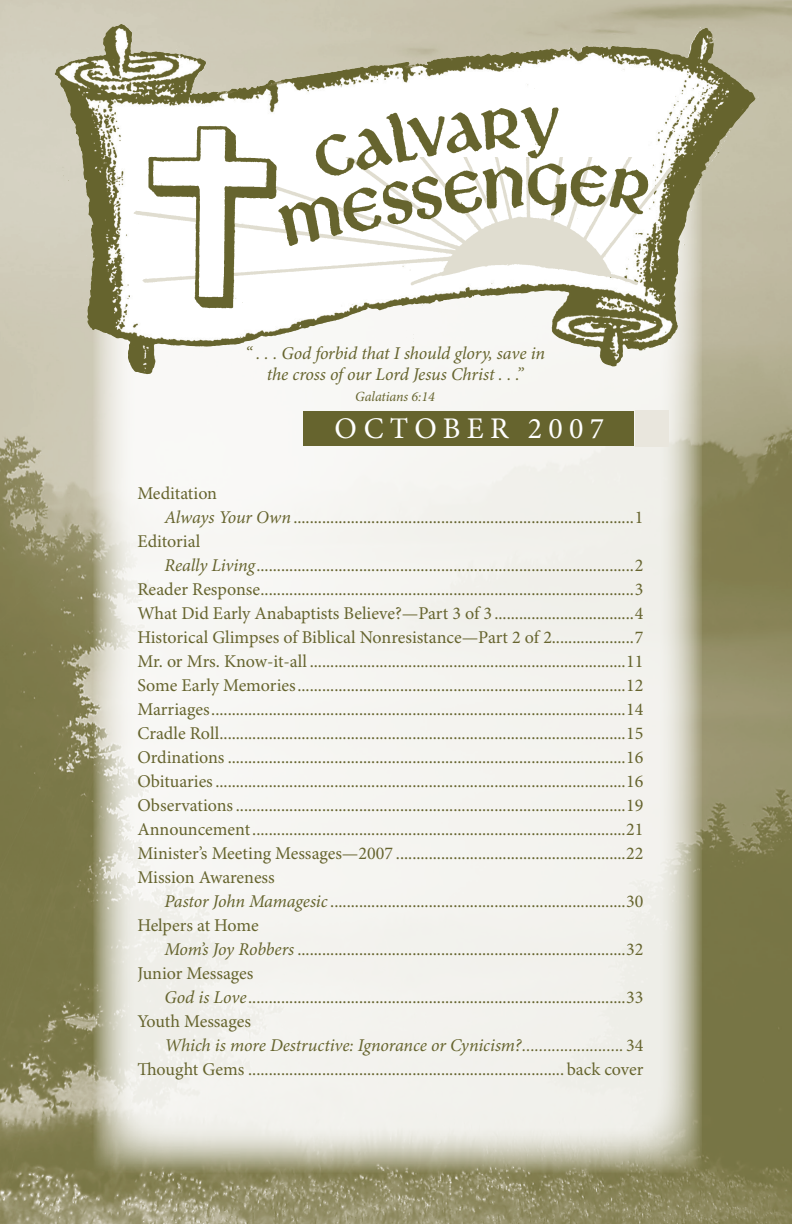
<style>
.page{position:relative;width:792px;height:1224px;background:#fff}
.page>*{position:absolute;margin:0;border:0;box-sizing:border-box;transform-origin:0 0}
.t1{font:30px "Minion Pro";letter-spacing:.21em;color:#fff}
.t2{font:18px "Minion Pro";letter-spacing:-.005em;color:#66642e}
.t3{font:italic 18px/21.6px "Minion Pro";letter-spacing:-.01em;color:#66642e;text-align:center}
.t4{font:italic 14px "Minion Pro";letter-spacing:-.005em;color:#66642e}
.s1{font-style:italic}
.s2{font-style:normal}
</style>
<div class="page">
<img style="left:0;top:0;width:792px;height:1224px">
<svg style="left:93px;top:399px;width:609px;height:774px;fill:#f3f2ee"></svg>
<div style="left:54px;top:17px;width:333px;height:35px;background:#cfcab8"></div>
<img style="left:45px;top:158px;width:711px;height:241px">
<div style="left:303px;top:411px;width:331px;height:35px;background:#66642e"></div>
<div style="left:635px;top:411px;width:34px;height:36px;background:#e9e6dd"></div>
<img style="left:48px;top:52px;width:703px;height:326px">
<p class="t3" style="left:245px;top:343px;width:301px">“ . . . God forbid that I should glory, save in the cross of our Lord Jesus Christ . . .”</p>
<p class="t4" style="left:355px;top:388px;width:81px">Galatians 6:14</p>
<h1 class="t1" style="left:334px;top:411px;width:271px">Octo ber 2007</h1>
<p class="t2" style="left:137px;top:482px;width:81px">Meditation</p>
<p class="t2" style="left:164px;top:506px;width:480px"><span class="s1">Always Your Own</span> ...................................................................................1</p>
<p class="t2" style="left:137px;top:530px;width:64px">Editorial</p>
<p class="t2" style="left:164px;top:554px;width:480px"><span class="s1">Really Living</span>............................................................................................2</p>
<p class="t2" style="left:137px;top:578px;width:507px">Reader Response...........................................................................................3</p>
<p class="t2" style="left:137px;top:602px;width:507px">What Did Early Anabaptists Believe?—Part 3 of 3 ..................................4</p>
<p class="t2" style="left:137px;top:626px;width:507px">Historical Glimpses of Biblical Nonresistance—Part 2 of 2....................7</p>
<p class="t2" style="left:137px;top:650px;width:507px">Mr. or Mrs. Know-it-all .............................................................................11</p>
<p class="t2" style="left:137px;top:674px;width:507px">Some Early Memories................................................................................12</p>
<p class="t2" style="left:137px;top:698px;width:507px">Marriages.....................................................................................................14</p>
<p class="t2" style="left:137px;top:722px;width:507px">Cradle Roll...................................................................................................15</p>
<p class="t2" style="left:137px;top:746px;width:507px">Ordinations .................................................................................................16</p>
<p class="t2" style="left:137px;top:770px;width:507px">Obituaries....................................................................................................16</p>
<p class="t2" style="left:137px;top:794px;width:507px">Observations...............................................................................................19</p>
<p class="t2" style="left:137px;top:818px;width:507px">Announcement...........................................................................................21</p>
<p class="t2" style="left:137px;top:842px;width:507px">Minister’s Meeting Messages—2007 ........................................................22</p>
<p class="t2" style="left:137px;top:866px;width:139px">Mission Awareness</p>
<p class="t2" style="left:164px;top:890px;width:480px"><span class="s1">Pastor John Mamagesic</span>........................................................................30</p>
<p class="t2" style="left:137px;top:914px;width:123px">Helpers at Home</p>
<p class="t2" style="left:164px;top:938px;width:480px"><span class="s1">Mom’s Joy Robbers</span> ................................................................................32</p>
<p class="t2" style="left:137px;top:962px;width:117px">Junior Messages</p>
<p class="t2" style="left:164px;top:986px;width:480px"><span class="s1">God is Love</span>............................................................................................33</p>
<p class="t2" style="left:137px;top:1010px;width:115px">Youth Messages</p>
<p class="t3" style="left:164px;top:1035px;width:480px">Which is more Destructive: Ignorance or Cynicism?........................ <span class="s2">34</span></p>
<p class="t2" style="left:137px;top:1058px;width:507px">Thought Gems ............................................................................. back cover</p>
</div>
